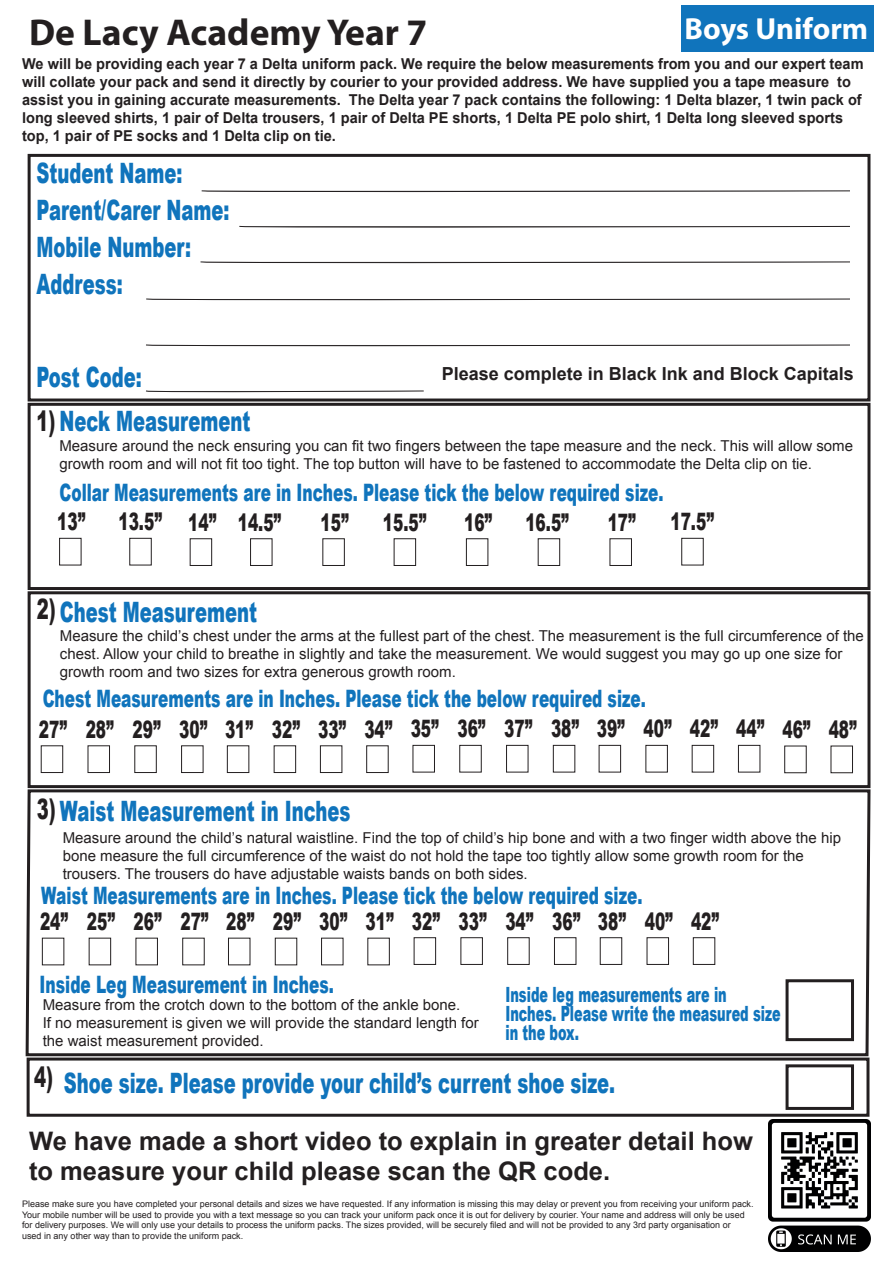
<style>
.page{position:relative;width:893px;height:1263px;background:#fff}
.page>*{position:absolute;margin:0;border:0;box-sizing:border-box;transform-origin:0 0}
.t1{font:700 37.5px "Myriad Pro";color:#231f20}
.t2{font:700 30.6px "Myriad Pro";color:#fff}
.t3{font:900 28.05px/36.8px "Arial";color:#1074bc;scale:.64 1}
.t4{font:900 28.05px "Arial";color:#231f20;scale:.64 1}
.t5{font:700 25.5px/30.6px "Arial";color:#231f20}
.t6{font:900 24px "Arial";color:#1074bc;scale:.64 1}
.t7{font:900 24px "Arial";color:#231f20;scale:.64 1}
.t8{font:900 21px/19.2px "Arial";color:#1074bc;scale:.61 1}
.t9{font:700 18px "Arial";color:#231f20}
.t10{font:15px/18px "Arial";color:#231f20}
.t11{font:700 15px/18px "Arial";color:#231f20}
.t12{font:9px/10.8px "Arial";color:#231f20}
.s1{color:#231f20}
</style>
<div class="page">
<div style="left:682px;top:6px;width:192px;height:46px;background:#1074bc"></div>
<div style="left:41px;top:745px;width:22px;height:28px;border:1px solid #231f20"></div>
<div style="left:88px;top:745px;width:22px;height:28px;border:1px solid #231f20"></div>
<div style="left:134px;top:745px;width:23px;height:28px;border:1px solid #231f20"></div>
<div style="left:181px;top:745px;width:22px;height:28px;border:1px solid #231f20"></div>
<div style="left:227px;top:745px;width:22px;height:28px;border:1px solid #231f20"></div>
<div style="left:274px;top:745px;width:22px;height:28px;border:1px solid #231f20"></div>
<div style="left:320px;top:745px;width:22px;height:28px;border:1px solid #231f20"></div>
<div style="left:366px;top:745px;width:23px;height:28px;border:1px solid #231f20"></div>
<div style="left:413px;top:745px;width:22px;height:27px;border:1px solid #231f20"></div>
<div style="left:459px;top:745px;width:23px;height:27px;border:1px solid #231f20"></div>
<div style="left:506px;top:745px;width:22px;height:27px;border:1px solid #231f20"></div>
<div style="left:553px;top:745px;width:22px;height:27px;border:1px solid #231f20"></div>
<div style="left:599px;top:745px;width:22px;height:27px;border:1px solid #231f20"></div>
<div style="left:645px;top:745px;width:23px;height:27px;border:1px solid #231f20"></div>
<div style="left:692px;top:745px;width:22px;height:27px;border:1px solid #231f20"></div>
<div style="left:738px;top:745px;width:22px;height:27px;border:1px solid #231f20"></div>
<div style="left:784px;top:746px;width:23px;height:27px;border:1px solid #231f20"></div>
<div style="left:831px;top:746px;width:22px;height:27px;border:1px solid #231f20"></div>
<div style="left:59px;top:538px;width:22px;height:27px;border:1px solid #231f20"></div>
<div style="left:129px;top:538px;width:23px;height:27px;border:1px solid #231f20"></div>
<div style="left:250px;top:538px;width:22px;height:28px;border:1px solid #231f20"></div>
<div style="left:190px;top:538px;width:22px;height:28px;border:1px solid #231f20"></div>
<div style="left:322px;top:538px;width:23px;height:28px;border:1px solid #231f20"></div>
<div style="left:394px;top:538px;width:22px;height:28px;border:1px solid #231f20"></div>
<div style="left:466px;top:538px;width:22px;height:28px;border:1px solid #231f20"></div>
<div style="left:538px;top:538px;width:22px;height:28px;border:1px solid #231f20"></div>
<div style="left:610px;top:538px;width:22px;height:28px;border:1px solid #231f20"></div>
<div style="left:681px;top:538px;width:23px;height:27px;border:1px solid #231f20"></div>
<div style="left:28px;top:403px;width:842px;height:187px;border:3px solid #231f20"></div>
<div style="left:28px;top:591px;width:842px;height:197px;border:3px solid #231f20"></div>
<svg style="left:25px;top:788px;width:846px;height:270px"></svg>
<div style="left:785px;top:979px;width:69px;height:62px;border:3px solid #231f20"></div>
<svg style="left:201px;top:190px;width:649px;height:2px"></svg>
<svg style="left:239px;top:225px;width:611px;height:3px"></svg>
<svg style="left:200px;top:261px;width:650px;height:2px"></svg>
<svg style="left:146px;top:298px;width:704px;height:3px"></svg>
<svg style="left:146px;top:344px;width:704px;height:3px"></svg>
<svg style="left:146px;top:390px;width:278px;height:3px"></svg>
<div style="left:28px;top:154px;width:842px;height:247px;border:3px solid #231f20"></div>
<img style="left:769px;top:1119px;width:102px;height:133px">
<div style="left:27px;top:1057px;width:842px;height:60px;border:3px solid #231f20"></div>
<div style="left:785px;top:1064px;width:69px;height:46px;border:3px solid #231f20"></div>
<h1 class="t1" style="left:29px;top:8px;width:400px">De Lacy Academy Year 7</h1>
<h2 class="t2" style="left:684px;top:9px;width:185px">Boys Uniform</h2>
<p class="t11" style="left:22px;top:55px;width:843px">We will be providing each year 7 a Delta uniform pack. We require the below measurements from you and our expert team will collate your pack and send it directly by courier to your provided address. We have supplied you a tape measure to assist you in gaining accurate measurements. The Delta year 7 pack contains the following: 1 Delta blazer, 1 twin pack of long sleeved shirts, 1 pair of Delta trousers, 1 pair of Delta PE shorts, 1 Delta PE polo shirt, 1 Delta long sleeved sports top, 1 pair of PE socks and 1 Delta clip on tie.</p>
<h3 class="t3" style="left:36px;top:154px;width:303px">Student Name:<br>Parent/Carer Name:<br>Mobile Number:<br>Address:</h3>
<h3 class="t3" style="left:36px;top:358px;width:166px">Post Code:</h3>
<h3 class="t3" style="left:36px;top:402px;width:336px"><span class="s1">1)</span> Neck Measurement</h3>
<p class="t10" style="left:59px;top:437px;width:795px">Measure around the neck ensuring you can fit two fingers between the tape measure and the neck. This will allow some growth room and will not fit too tight. The top button will have to be fastened to accommodate the Delta clip on tie.</p>
<p class="t9" style="left:442px;top:362px;width:414px">Please complete in Black Ink and Block Capitals</p>
<h3 class="t6" style="left:59px;top:475px;width:945px">Collar Measurements are in Inches. Please tick the below required size.</h3>
<h3 class="t7" style="left:57px;top:504px;width:46px">13”</h3>
<h3 class="t7" style="left:118px;top:505px;width:256px">13.5” 14” 14.5”</h3>
<h3 class="t7" style="left:321px;top:505px;width:46px">15”</h3>
<h3 class="t7" style="left:383px;top:505px;width:70px">15.5”</h3>
<h3 class="t7" style="left:464px;top:505px;width:46px">16”</h3>
<h3 class="t7" style="left:525px;top:505px;width:70px">16.5”</h3>
<h3 class="t7" style="left:608px;top:505px;width:46px">17”</h3>
<h3 class="t7" style="left:670px;top:504px;width:70px">17.5”</h3>
<h3 class="t3" style="left:37px;top:592px;width:346px"><span class="s1">2)</span> Chest Measurement</h3>
<p class="t10" style="left:60px;top:627px;width:805px">Measure the child’s chest under the arms at the fullest part of the chest. The measurement is the full circumference of the chest. Allow your child to breathe in slightly and take the measurement. We would suggest you may go up one size for growth room and two sizes for extra generous growth room.</p>
<h3 class="t6" style="left:43px;top:681px;width:944px">Chest Measurements are in Inches. Please tick the below required size.</h3>
<h3 class="t7" style="left:39px;top:712px;width:1279px">27” 28” 29” 30” 31” 32” 33” 34” 35” 36” 37” 38” 39” 40” 42” 44” 46” 48”</h3>
<h3 class="t4" style="left:37px;top:788px;width:31px">3)</h3>
<h3 class="t3" style="left:60px;top:792px;width:456px">Waist Measurement in Inches</h3>
<p class="t10" style="left:63px;top:828px;width:780px">Measure around the child’s natural waistline. Find the top of child’s hip bone and with a two finger width above the hip bone measure the full circumference of the waist do not hold the tape too tightly allow some growth room for the trousers. The trousers do have adjustable waists bands on both sides.</p>
<h3 class="t6" style="left:41px;top:878px;width:941px">Waist Measurements are in Inches. Please tick the below required size.</h3>
<h3 class="t7" style="left:40px;top:904px;width:1063px">24” 25” 26” 27” 28” 29” 30” 31” 32” 33” 34” 36” 38” 40” 42”</h3>
<h3 class="t6" style="left:40px;top:967px;width:461px">Inside Leg Measurement in Inches.</h3>
<p class="t10" style="left:43px;top:996px;width:438px">Measure from the crotch down to the bottom of the ankle bone.<br>If no measurement is given we will provide the standard length for the waist measurement provided.</p>
<h3 class="t8" style="left:505px;top:984px;width:453px">Inside leg measurements are in<br>Inches. Please write the measured size in the box.</h3>
<h3 class="t3" style="left:34px;top:1063px;width:910px"><sup>4)</sup> Shoe size. Please provide your child’s current shoe size.</h3>
<h3 class="t5" style="left:29px;top:1126px;width:725px">We have made a short video to explain in greater detail how to measure your child please scan the QR code.</h3>
<p class="t12" style="left:22px;top:1198px;width:733px">Please make sure you have completed your personal details and sizes we have requested. If any information is missing this may delay or prevent you from receiving your uniform pack.<br>Your mobile number will be used to provide you with a text message so you can track your uniform pack once it is out for delivery by courier. Your name and address will only be used for delivery purposes. We will only use your details to process the uniform packs. The sizes provided, will be securely filed and will not be provided to any 3rd party organisation or<br>used in any other way than to provide the uniform pack.</p>
</div>
